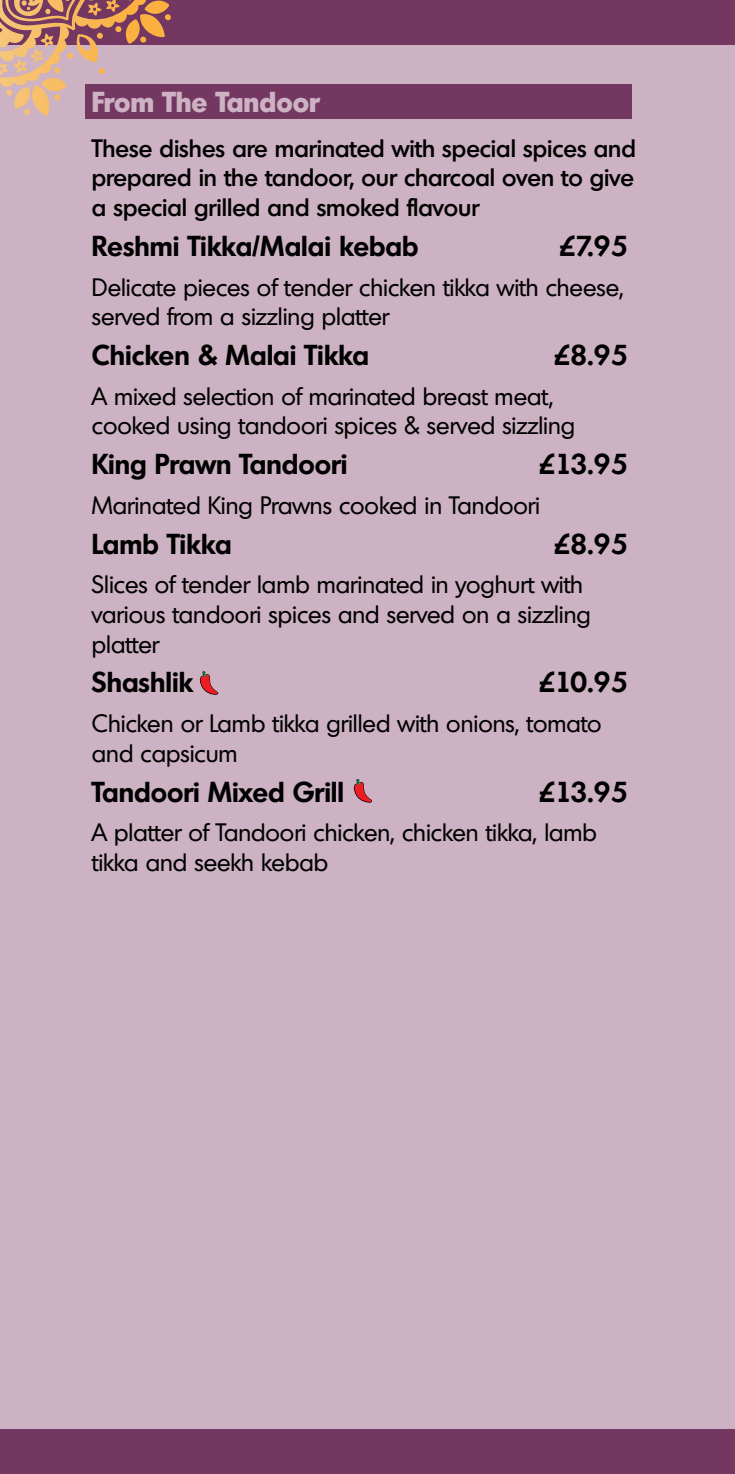
<style>
.page{position:relative;width:735px;height:1474px;background:#fff}
.page>*{position:absolute;margin:0;border:0;box-sizing:border-box;transform-origin:0 0}
.t1{font:600 28px "Montreal";color:#000}
.t2{font:700 28px "Montreal";color:#ccb2c2}
.t3{font:24.5px/29.8px "Montreal";color:#000}
.t4{font:500 24.5px/29.8px "Montreal";color:#000;text-align:justify}
</style>
<div class="page">
<div style="left:0;top:0;width:734px;height:1473px;background:#ccb2c2"></div>
<div style="left:86px;top:84px;width:545px;height:35px;background:#733761"></div>
<div style="left:0;top:0;width:734px;height:45px;background:#733761"></div>
<div style="left:0;top:1429px;width:734px;height:44px;background:#733761"></div>
<svg style="left:200px;top:671px;width:18px;height:24px"></svg>
<svg style="left:353px;top:779px;width:19px;height:23px"></svg>
<svg style="left:0;top:0;width:146px;height:87px"></svg>
<p class="t2" style="left:92px;top:83px;width:229px">From The Tandoor</p>
<p class="t4" style="left:92px;top:132px;width:545px">These dishes are marinated with special spices and prepared in the tandoor, our charcoal oven to give a special grilled and smoked flavour</p>
<p class="t1" style="left:92px;top:227px;width:328px">Reshmi Tikka/Malai kebab</p>
<p class="t1" style="left:559px;top:227px;width:70px">£7.95</p>
<p class="t3" style="left:92px;top:271px;width:533px">Delicate pieces of tender chicken tikka with cheese, served from a sizzling platter</p>
<p class="t1" style="left:92px;top:336px;width:278px">Chicken &amp; Malai Tikka</p>
<p class="t1" style="left:554px;top:336px;width:75px">£8.95</p>
<p class="t3" style="left:92px;top:380px;width:484px">A mixed selection of marinated breast meat, cooked using tandoori spices &amp; served sizzling</p>
<p class="t1" style="left:92px;top:445px;width:257px">King Prawn Tandoori</p>
<p class="t1" style="left:539px;top:445px;width:90px">£13.95</p>
<p class="t3" style="left:92px;top:489px;width:449px">Marinated King Prawns cooked in Tandoori</p>
<p class="t1" style="left:92px;top:525px;width:141px">Lamb Tikka</p>
<p class="t1" style="left:554px;top:525px;width:75px">£8.95</p>
<p class="t3" style="left:92px;top:569px;width:500px">Slices of tender lamb marinated in yoghurt with various tandoori spices and served on a sizzling platter</p>
<p class="t1" style="left:92px;top:664px;width:103px">Shashlik</p>
<p class="t1" style="left:538px;top:664px;width:90px">£10.95</p>
<p class="t3" style="left:92px;top:708px;width:511px">Chicken or Lamb tikka grilled with onions, tomato and capsicum</p>
<p class="t1" style="left:92px;top:773px;width:254px">Tandoori Mixed Grill</p>
<p class="t1" style="left:539px;top:773px;width:90px">£13.95</p>
<p class="t3" style="left:92px;top:817px;width:506px">A platter of Tandoori chicken, chicken tikka, lamb tikka and seekh kebab</p>
</div>
